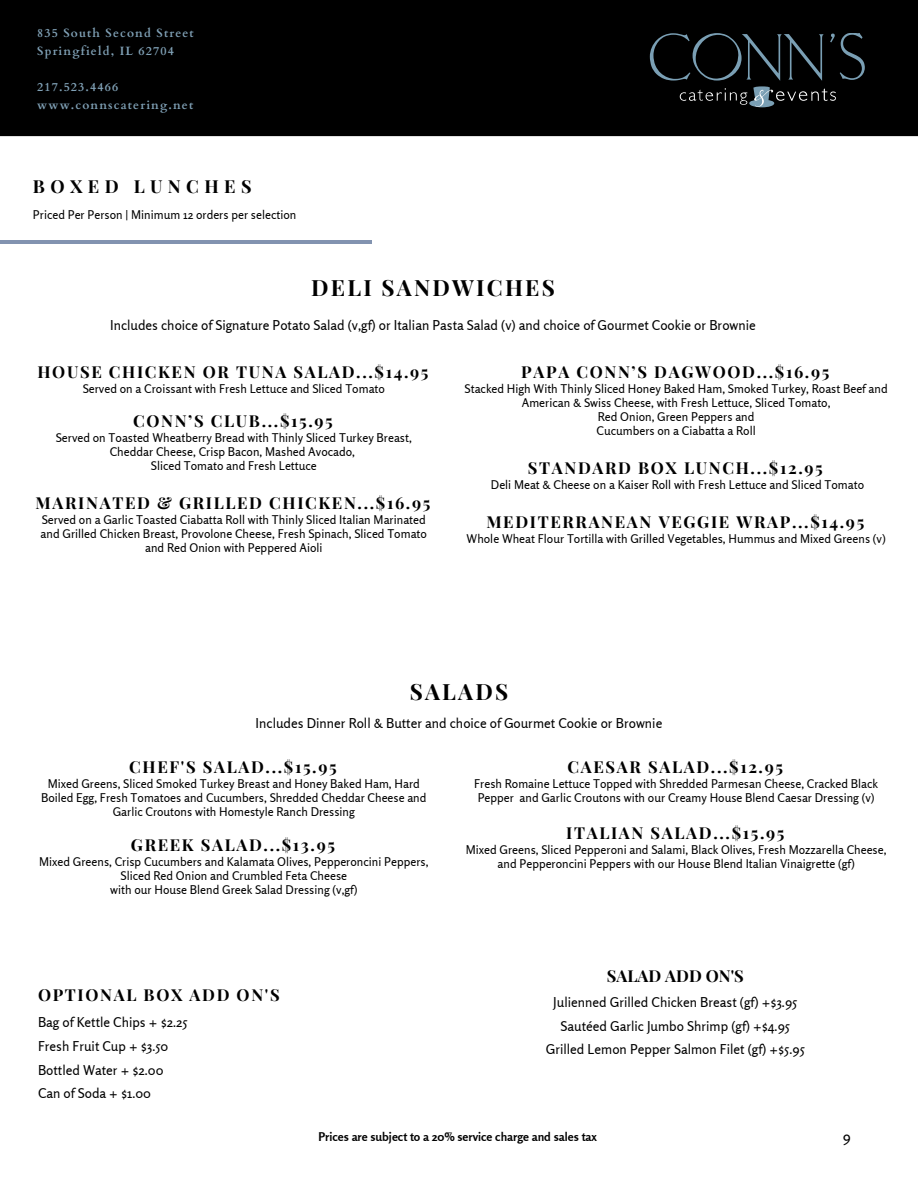
<style>
.page{position:relative;width:918px;height:1188px;background:#fff}
.page>*{position:absolute;margin:0;border:0;box-sizing:border-box;transform-origin:0 0}
.t1{font:700 22.5px "Playfair Display";letter-spacing:.1em;color:#000}
.t2{font:700 18px "Playfair Display";letter-spacing:.3em;color:#000}
.t3{font:700 16.5px "Playfair Display";letter-spacing:.1em;color:#000}
.t4{font:700 16.5px "Playfair Display";color:#000}
.t5{font:15px "Rosario";color:#000}
.t6{font:13.5px "Rosario";color:#000}
.t7{font:12px/14px "Rosario";color:#000;text-align:center}
.t8{font:700 12px "Cardo";letter-spacing:.095em;color:#80a1b6}
.t9{font:700 12px "Rosario";color:#000}
</style>
<div class="page">
<div style="left:0;top:0;width:918px;height:136px;background:#000"></div>
<svg style="left:650px;top:33px;width:215px;height:74px;background:#131719"></svg>
<hr style="left:0;top:240px;width:371px;height:4px;background:#8293b0">
<p class="t8" style="left:37px;top:26px;width:158px">835 South Second Street</p>
<p class="t8" style="left:37px;top:44px;width:138px">Springfield, IL 62704</p>
<p class="t8" style="left:37px;top:80px;width:82px">217.523.4466</p>
<p class="t8" style="left:37px;top:98px;width:158px">www.connscatering.net</p>
<p class="t2" style="left:33px;top:174px;width:220px">BOXED LUNCHES</p>
<p class="t7" style="left:33px;top:207px;width:265px">Priced Per Person | Minimum 12 orders per selection</p>
<p class="t1" style="left:311px;top:272px;width:245px">DELI SANDWICHES</p>
<p class="t6" style="left:110px;top:316px;width:647px">Includes choice of Signature Potato Salad (v,gf) or Italian Pasta Salad (v) and choice of Gourmet Cookie or Brownie</p>
<p class="t3" style="left:37px;top:360px;width:393px">HOUSE CHICKEN OR TUNA SALAD...$14.95</p>
<p class="t7" style="left:83px;top:382px;width:304px">Served on a Croissant with Fresh Lettuce and Sliced Tomato</p>
<p class="t3" style="left:133px;top:409px;width:201px">CONN’S CLUB...$15.95</p>
<p class="t7" style="left:56px;top:431px;width:358px">Served on Toasted Wheatberry Bread with Thinly Sliced Turkey Breast,<br>Cheddar Cheese, Crisp Bacon, Mashed Avocado,</p>
<p class="t7" style="left:151px;top:459px;width:167px">Sliced Tomato and Fresh Lettuce</p>
<p class="t3" style="left:36px;top:491px;width:396px">MARINATED &amp; GRILLED CHICKEN...$16.95</p>
<p class="t7" style="left:41px;top:513px;width:388px">Served on a Garlic Toasted Ciabatta Roll with Thinly Sliced Italian Marinated and Grilled Chicken Breast, Provolone Cheese, Fresh Spinach, Sliced Tomato and Red Onion with Peppered Aioli</p>
<p class="t3" style="left:521px;top:360px;width:310px">PAPA CONN’S DAGWOOD...$16.95</p>
<p class="t7" style="left:465px;top:382px;width:425px">Stacked High With Thinly Sliced Honey Baked Ham, Smoked Turkey, Roast Beef and<br>American &amp; Swiss Cheese, with Fresh Lettuce, Sliced Tomato,</p>
<p class="t7" style="left:598px;top:410px;width:158px">Red Onion, Green Peppers and</p>
<p class="t7" style="left:597px;top:424px;width:161px">Cucumbers on a Ciabatta a Roll</p>
<p class="t3" style="left:528px;top:456px;width:296px">STANDARD BOX LUNCH...$12.95</p>
<p class="t7" style="left:491px;top:478px;width:375px">Deli Meat &amp; Cheese on a Kaiser Roll with Fresh Lettuce and Sliced Tomato</p>
<p class="t3" style="left:486px;top:510px;width:379px">MEDITERRANEAN VEGGIE WRAP...$14.95</p>
<p class="t7" style="left:467px;top:532px;width:421px">Whole Wheat Flour Tortilla with Grilled Vegetables, Hummus and Mixed Greens (v)</p>
<p class="t1" style="left:410px;top:676px;width:100px">SALADS</p>
<p class="t6" style="left:256px;top:715px;width:408px">Includes Dinner Roll &amp; Butter and choice of Gourmet Cookie or Brownie</p>
<p class="t3" style="left:129px;top:756px;width:209px">CHEF'S SALAD...$15.95</p>
<p class="t7" style="left:41px;top:777px;width:387px">Mixed Greens, Sliced Smoked Turkey Breast and Honey Baked Ham, Hard<br>Boiled Egg, Fresh Tomatoes and Cucumbers, Shredded Cheddar Cheese and<br>Garlic Croutons with Homestyle Ranch Dressing</p>
<p class="t3" style="left:131px;top:834px;width:206px">GREEK SALAD...$13.95</p>
<p class="t7" style="left:39px;top:855px;width:391px">Mixed Greens, Crisp Cucumbers and Kalamata Olives, Pepperoncini Peppers,<br>Sliced Red Onion and Crumbled Feta Cheese</p>
<p class="t7" style="left:110px;top:883px;width:249px">with our House Blend Greek Salad Dressing (v,gf)</p>
<p class="t3" style="left:38px;top:984px;width:243px">OPTIONAL BOX ADD ON'S</p>
<p class="t6" style="left:38px;top:1014px;width:151px">Bag of Kettle Chips + $2.25</p>
<p class="t6" style="left:38px;top:1038px;width:132px">Fresh Fruit Cup + $3.50</p>
<p class="t6" style="left:38px;top:1062px;width:127px">Bottled Water + $2.00</p>
<p class="t6" style="left:38px;top:1085px;width:115px">Can of Soda + $1.00</p>
<p class="t3" style="left:568px;top:756px;width:217px">CAESAR SALAD...$12.95</p>
<p class="t7" style="left:474px;top:777px;width:406px;text-align:left">Fresh Romaine Lettuce Topped with Shredded Parmesan Cheese, Cracked Black<br>Pepper and Garlic Croutons with our Creamy House Blend Caesar Dressing (v)</p>
<p class="t3" style="left:566px;top:822px;width:220px">ITALIAN SALAD...$15.95</p>
<p class="t7" style="left:466px;top:843px;width:422px">Mixed Greens, Sliced Pepperoni and Salami, Black Olives, Fresh Mozzarella Cheese, and Pepperoncini Peppers with our House Blend Italian Vinaigrette (gf)</p>
<p class="t4" style="left:607px;top:964px;width:138px">SALAD ADD ON'S</p>
<p class="t6" style="left:553px;top:994px;width:246px">Julienned Grilled Chicken Breast (gf) +$3.95</p>
<p class="t6" style="left:561px;top:1017px;width:231px">Sautéed Garlic Jumbo Shrimp (gf) +$4.95</p>
<p class="t6" style="left:546px;top:1041px;width:260px">Grilled Lemon Pepper Salmon Filet (gf) +$5.95</p>
<p class="t9" style="left:318px;top:1130px;width:280px">Prices are subject to a 20% service charge and sales tax</p>
<p class="t5" style="left:843px;top:1127px;width:10px">9</p>
</div>
